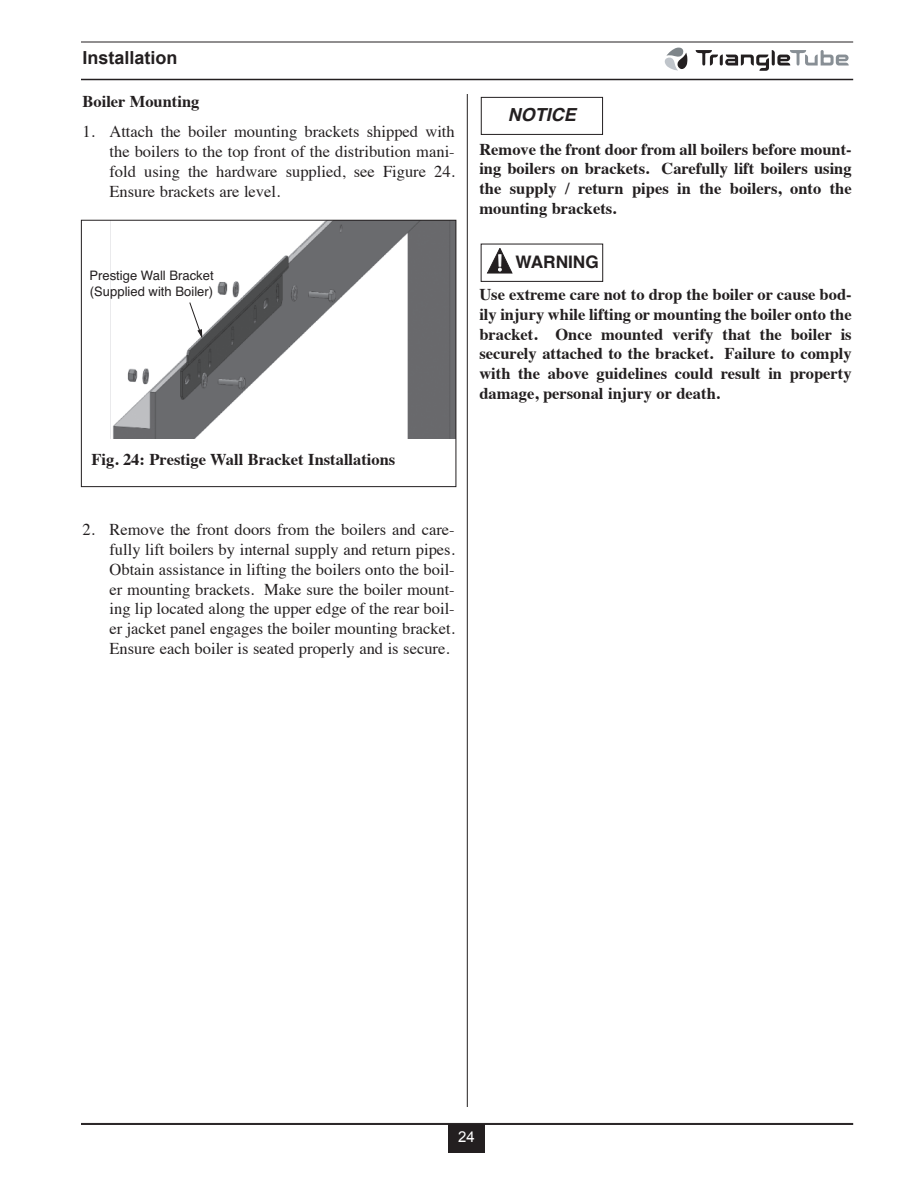
<style>
.page{position:relative;width:918px;height:1188px;background:#fff}
.page>*{position:absolute;margin:0;border:0;box-sizing:border-box;transform-origin:0 0}
.t1{font:700 18px "Arial";color:#231f20}
.t2{font:italic 700 18px "Helvetica";color:#231f20}
.t3{font:700 17.25px "Helvetica";color:#231f20}
.t4{font:16.5px/19.8px "Times";color:#231f20;text-align:justify}
.t5{font:700 16.5px/19.8px "Times";color:#231f20;text-align:justify}
.t6{font:15px "Arial";color:#fff}
.t7{font:13.05px/15.6px "Helvetica";color:#231f20}
</style>
<div class="page">
<hr style="left:81px;top:42px;width:772px;height:1px;background:#231f20">
<hr style="left:81px;top:79px;width:772px;height:1px;background:#231f20">
<hr style="left:81px;top:1123px;width:772px;height:1px;background:#231f20">
<hr style="left:81px;top:1124px;width:772px;height:1px;background:#231f20">
<div style="left:448px;top:1124px;width:37px;height:28px;background:#231f20"></div>
<hr style="left:467px;top:94px;width:1px;height:1013px;background:#231f20">
<svg style="left:696px;top:50px;width:153px;height:21px"></svg>
<svg style="left:665px;top:48px;width:22px;height:23px"></svg>
<div style="left:481px;top:244px;width:122px;height:38px;border:1px solid #231f20"></div>
<svg style="left:487px;top:248px;width:26px;height:26px"></svg>
<div style="left:481px;top:97px;width:122px;height:38px;border:1px solid #231f20"></div>
<img style="left:113px;top:222px;width:341px;height:216px">
<svg style="left:189px;top:302px;width:14px;height:36px"></svg>
<div style="left:81px;top:220px;width:375px;height:267px;border:1px solid #231f20"></div>
<p class="t1" style="left:82px;top:48px;width:97px">Installation</p>
<p class="t5" style="left:82px;top:93px;width:118px">Boiler Mounting</p>
<p class="t4" style="left:110px;top:123px;width:347px;text-indent:-27px">1. Attach the boiler mounting brackets shipped with the boilers to the top front of the distribution mani&shy;fold using the hardware supplied, see Figure 24.<br>Ensure brackets are level.</p>
<p class="t7" style="left:89px;top:268px;width:126px">Prestige Wall Bracket (Supplied with Boiler)</p>
<p class="t5" style="left:91px;top:451px;width:305px">Fig. 24: Prestige Wall Bracket Installations</p>
<p class="t4" style="left:110px;top:521px;width:347px;text-indent:-27px">2. Remove the front doors from the boilers and care&shy;fully lift boilers by internal supply and return pipes.<br>Obtain assistance in lifting the boilers onto the boil&shy;er mounting brackets. Make sure the boiler mount&shy;ing lip located along the upper edge of the rear boil&shy;er jacket panel engages the boiler mounting bracket.<br>Ensure each boiler is seated properly and is secure.</p>
<p class="t2" style="left:508px;top:107px;width:69px">NOTICE</p>
<p class="t5" style="left:479px;top:141px;width:374px">Remove the front door from all boilers before mount&shy;ing boilers on brackets. Carefully lift boilers using the supply / return pipes in the boilers, onto the mounting brackets.</p>
<p class="t3" style="left:515px;top:254px;width:85px">WARNING</p>
<p class="t5" style="left:479px;top:286px;width:374px">Use extreme care not to drop the boiler or cause bod&shy;ily injury while lifting or mounting the boiler onto the bracket. Once mounted verify that the boiler is securely attached to the bracket. Failure to comply with the above guidelines could result in property damage, personal injury or death.</p>
<p class="t6" style="left:458px;top:1129px;width:18px">24</p>
</div>
